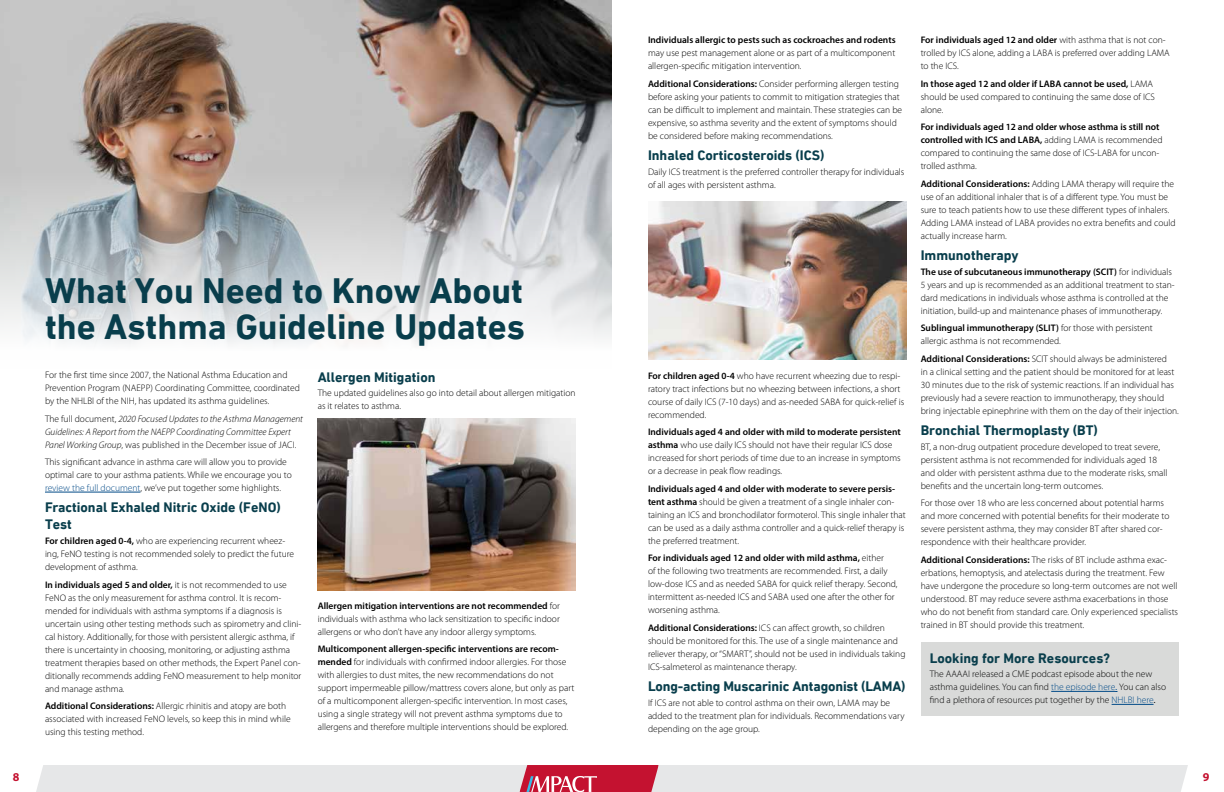
<style>
.page{position:relative;width:1224px;height:792px;background:#fff}
.page>*{position:absolute;margin:0;border:0;box-sizing:border-box;transform-origin:0 0}
.DIN_Head{font:700 36px/36px "DIN Next LT Pro";color:#093e4c}
.Sub{font:700 14px/16.8px "DIN Next LT Pro";color:#093e4c}
.t1{font:700 12px "Myriad Pro";color:#c41230}
.Body__0625{font:300 9.5px/13px "Myriad Pro";color:#000}
.Body__0625-2{font:italic 300 9.5px/13px "Myriad Pro";color:#000}
.s1{font-style:normal}
.s2{color:#004987}
.s3{font-weight:600}
.s4{font-family:"Calibri";font-weight:400;color:#004987}
.s5{font-family:"Calibri";font-weight:400}
</style>
<div class="page">
<svg style="left:36px;top:765px;width:1152px;height:27px"></svg>
<div style="left:921px;top:642px;width:258px;height:74px;background:#d9dad9"></div>
<img style="left:0;top:0;width:612px;height:345px">
<hr style="left:45px;top:492px;width:95px;height:1px;background:#004987">
<img style="left:648px;top:201px;width:258px;height:159px">
<hr style="left:1051px;top:691px;width:64px;height:1px;background:#004987">
<hr style="left:1112px;top:704px;width:42px;height:1px;background:#004987">
<img style="left:318px;top:419px;width:258px;height:172px">
<p class="DIN_Head" style="left:45px;top:273px;width:481px">What You Need to Know About the Asthma Guideline Updates</p>
<p class="Body__0625" style="left:45px;top:368px;width:256px">For the first time since 2007, the National Asthma Education and<br>Prevention Program (NAEPP) Coordinating Committee, coordinated by the NHLBI of the NIH, has updated its asthma guidelines.</p>
<p class="Body__0625-2" style="left:45px;top:412px;width:260px"><span class="s1">The full document,</span> 2020 Focused Updates to the Asthma Management<br>Guidelines: A Report from the NAEPP Coordinating Committee Expert<br>Panel Working Group<span class="s1">, was published in the December issue of JACI.</span></p>
<p class="Body__0625" style="left:45px;top:455px;width:248px">This significant advance in asthma care will allow you to provide optimal care to your asthma patients. While we encourage you to <span class="s2">review the full document</span>, we’ve put together some highlights.</p>
<p class="Sub" style="left:45px;top:499px;width:237px">Fractional Exhaled Nitric Oxide (FeNO)<br>Test</p>
<p class="Body__0625" style="left:45px;top:534px;width:251px"><span class="s3">For children aged 0-4,</span> who are experiencing recurrent wheez&shy;ing, FeNO testing is not recommended solely to predict the future development of asthma.</p>
<p class="Body__0625" style="left:45px;top:578px;width:258px"><span class="s3">In individuals aged 5 and older,</span> it is not recommended to use FeNO as the only measurement for asthma control. It is recom&shy;mended for individuals with asthma symptoms if a diagnosis is uncertain using other testing methods such as spirometry and clini&shy;cal history. Additionally, for those with persistent allergic asthma, if there is uncertainty in choosing, monitoring, or adjusting asthma treatment therapies based on other methods, the Expert Panel con&shy;ditionally recommends adding FeNO measurement to help monitor and manage asthma.</p>
<p class="Body__0625" style="left:45px;top:699px;width:247px"><span class="s3">Additional Considerations:</span> Allergic rhinitis and atopy are both associated with increased FeNO levels, so keep this in mind while using this testing method.</p>
<p class="Sub" style="left:318px;top:368px;width:119px">Allergen Mitigation</p>
<p class="Body__0625" style="left:318px;top:387px;width:259px">The updated guidelines also go into detail about allergen mitigation as it relates to asthma.</p>
<p class="Body__0625" style="left:318px;top:599px;width:244px;text-align:justify"><span class="s3">Allergen mitigation interventions are not recommended</span> for individuals with asthma who lack sensitization to specific indoor allergens or who don’t have any indoor allergy symptoms.</p>
<p class="Body__0625" style="left:318px;top:643px;width:258px"><span class="s3">Multicomponent allergen-specific interventions are recom&shy;mended</span> for individuals with confirmed indoor allergies. For those with allergies to dust mites, the new recommendations do not support impermeable pillow/mattress covers alone, but only as part of a multicomponent allergen-specific intervention. In most cases, using a single strategy will not prevent asthma symptoms due to allergens and therefore multiple interventions should be explored.</p>
<p class="Body__0625" style="left:648px;top:33px;width:249px;text-align:justify"><span class="s3">Individuals allergic to pests such as cockroaches and rodents </span>may use pest management alone or as part of a multicomponent allergen-specific mitigation intervention.</p>
<p class="Body__0625" style="left:648px;top:77px;width:256px"><span class="s3">Additional Considerations:</span> Consider performing allergen testing before asking your patients to commit to mitigation strategies that can be difficult to implement and maintain. These strategies can be expensive, so asthma severity and the extent of symptoms should be considered before making recommendations.</p>
<p class="Sub" style="left:648px;top:147px;width:178px">Inhaled Corticosteroids (ICS)</p>
<p class="Body__0625" style="left:648px;top:165px;width:258px">Daily ICS treatment is the preferred controller therapy for individuals of all ages with persistent asthma.</p>
<p class="Body__0625" style="left:648px;top:369px;width:258px"><span class="s3">For children aged 0-4</span> who have recurrent wheezing due to respi&shy;ratory tract infections but no wheezing between infections, a short course of daily ICS (7-10 days) and as-needed SABA for quick-relief is recommended.</p>
<p class="Body__0625" style="left:648px;top:425px;width:254px"><span class="s3">Individuals aged 4 and older with mild to moderate persistent asthma</span> who use daily ICS should not have their regular ICS dose increased for short periods of time due to an increase in symptoms or a decrease in peak flow readings.</p>
<p class="Body__0625" style="left:648px;top:482px;width:259px"><span class="s3">Individuals aged 4 and older with moderate to severe persis&shy;tent asthma</span> should be given a treatment of a single inhaler con&shy;taining an ICS and bronchodilator formoterol. This single inhaler that can be used as a daily asthma controller and a quick-relief therapy is the preferred treatment.</p>
<p class="Body__0625" style="left:648px;top:551px;width:251px"><span class="s3">For individuals aged 12 and older with mild asthma,</span> either<br>of the following two treatments are recommended. First, a daily low-dose ICS and as needed SABA for quick relief therapy. Second, intermittent as-needed ICS and SABA used one after the other for worsening asthma.</p>
<p class="Body__0625" style="left:648px;top:621px;width:259px"><span class="s3">Additional Considerations:</span> ICS can affect growth, so children should be monitored for this. The use of a single maintenance and reliever therapy, or “SMART”, should not be used in individuals taking ICS-salmeterol as maintenance therapy.</p>
<p class="Sub" style="left:648px;top:678px;width:259px">Long-acting Muscarinic Antagonist (LAMA)</p>
<p class="Body__0625" style="left:648px;top:696px;width:258px">If ICS are not able to control asthma on their own, LAMA may be added to the treatment plan for individuals. Recommendations vary depending on the age group.</p>
<p class="Body__0625" style="left:921px;top:33px;width:251px"><span class="s3">For individuals aged 12 and older</span> with asthma that is not con&shy;trolled by ICS alone, adding a LABA is preferred over adding LAMA to the ICS.</p>
<p class="Body__0625" style="left:921px;top:77px;width:236px"><span class="s3">In those aged 12 and older if LABA cannot be used,</span> LAMA should be used compared to continuing the same dose of ICS alone.</p>
<p class="Body__0625" style="left:921px;top:120px;width:243px"><span class="s3">For individuals aged 12 and older whose asthma is still not controlled with ICS and LABA,</span> adding LAMA is recommended compared to continuing the same dose of ICS-LABA for uncon&shy;trolled asthma.</p>
<p class="Body__0625" style="left:921px;top:177px;width:256px"><span class="s3">Additional Considerations:</span> Adding LAMA therapy will require the use of an additional inhaler that is of a different type. You must be sure to teach patients how to use these different types of inhalers.<br>Adding LAMA instead of LABA provides no extra benefits and could actually increase harm.</p>
<p class="Sub" style="left:921px;top:247px;width:99px">Immunotherapy</p>
<p class="Body__0625" style="left:921px;top:265px;width:255px"><span class="s3">The use of subcutaneous immunotherapy (SCIT)</span> for individuals 5 years and up is recommended as an additional treatment to stan&shy;dard medications in individuals whose asthma is controlled at the initiation, build-up and maintenance phases of immunotherapy.</p>
<p class="Body__0625" style="left:921px;top:321px;width:234px"><span class="s3">Sublingual immunotherapy (SLIT)</span> for those with persistent allergic asthma is not recommended.</p>
<p class="Body__0625" style="left:921px;top:352px;width:260px"><span class="s3">Additional Considerations:</span> SCIT should always be administered<br>in a clinical setting and the patient should be monitored for at least 30 minutes due to the risk of systemic reactions. If an individual has previously had a severe reaction to immunotherapy, they should bring injectable epinephrine with them on the day of their injection.</p>
<p class="Sub" style="left:921px;top:422px;width:179px">Bronchial Thermoplasty (BT)</p>
<p class="Body__0625" style="left:921px;top:440px;width:248px">BT, a non-drug outpatient procedure developed to treat severe, persistent asthma is not recommended for individuals aged 18 and older with persistent asthma due to the moderate risks, small benefits and the uncertain long-term outcomes.</p>
<p class="Body__0625" style="left:921px;top:497px;width:250px">For those over 18 who are less concerned about potential harms and more concerned with potential benefits for their moderate to severe persistent asthma, they may consider BT after shared cor&shy;respondence with their healthcare provider.</p>
<p class="Body__0625" style="left:921px;top:553px;width:259px"><span class="s3">Additional Considerations:</span> The risks of BT include asthma exac&shy;erbations, hemoptysis, and atelectasis during the treatment. Few have undergone the procedure so long-term outcomes are not well understood. BT may reduce severe asthma exacerbations in those who do not benefit from standard care. Only experienced specialists trained in BT should provide this treatment.</p>
<p class="Sub" style="left:930px;top:649px;width:182px">Looking for More Resources?</p>
<p class="Body__0625" style="left:930px;top:668px;width:238px">The AAAAI released a CME podcast episode about the new asthma guidelines. You can find <span class="s2">the episode here</span><span class="s4">.</span> You can also find a plethora of resources put together by the <span class="s2">NHLBI here</span><span class="s5">.</span></p>
<p class="t1" style="left:13px;top:769px;width:8px">8</p>
<p class="t1" style="left:1203px;top:769px;width:8px">9</p>
</div>
